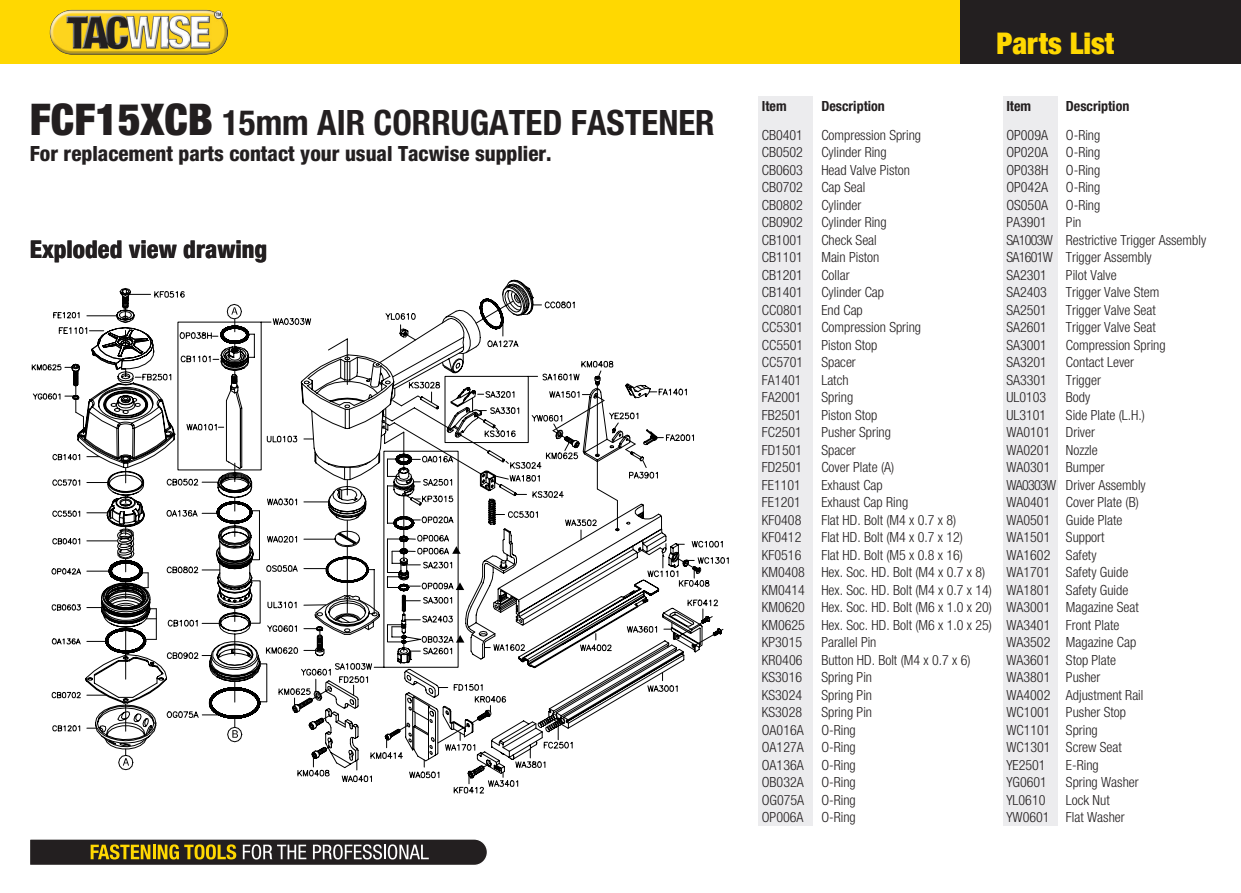
<style>
.page{position:relative;width:1241px;height:893px;background:#fff}
.page>*{position:absolute;margin:0;border:0;box-sizing:border-box;transform-origin:0 0}
.t1{font:700 condensed 35px "Helvetica Neue";color:#231f20}
.t2{font:900 condensed 29.75px "Helvetica Neue";color:#ffd801}
.t3{font:800 condensed 24.5px "Helvetica Neue";color:#231f20}
.t4{font:800 condensed 21px "Helvetica Neue";color:#231f20}
.t5{font:300 condensed 14px "Helvetica Neue";color:#231f20}
.t6{font:700 condensed 14px "Helvetica Neue";color:#231f20}
.s1{font-weight:900;font-size:43.75px}
</style>
<div class="page">
<div style="left:1002px;top:97px;width:55px;height:729px;background:#ececee"></div>
<svg style="left:32px;top:280px;width:696px;height:513px"></svg>
<div style="left:958px;top:0;width:282px;height:64px;background:#231f20"></div>
<div style="left:758px;top:97px;width:55px;height:729px;background:#ececee"></div>
<div style="left:0;top:0;width:958px;height:64px;background:#ffd801"></div>
<svg style="left:30px;top:839px;width:457px;height:26px;background:#524b38"></svg>
<p class="t1" style="left:30px;top:101px;width:686px"><span class="s1">FCF15XCB</span> 15mm AIR CORRUGATED FASTENER</p>
<p class="t4" style="left:30px;top:140px;width:523px">For replacement parts contact your usual Tacwise supplier.</p>
<p class="t3" style="left:30px;top:234px;width:239px">Exploded view drawing</p>
<p class="t2" style="left:996px;top:19px;width:119px">Parts List</p>
<p class="t6" style="left:761px;top:98px;width:26px">Item</p>
<p class="t6" style="left:821px;top:98px;width:65px">Description</p>
<p class="t5" style="left:761px;top:127px;width:43px">CB0401</p>
<p class="t5" style="left:821px;top:127px;width:101px">Compression Spring</p>
<p class="t5" style="left:761px;top:144px;width:43px">CB0502</p>
<p class="t5" style="left:821px;top:144px;width:67px">Cylinder Ring</p>
<p class="t5" style="left:761px;top:162px;width:43px">CB0603</p>
<p class="t5" style="left:821px;top:162px;width:90px">Head Valve Piston</p>
<p class="t5" style="left:761px;top:179px;width:43px">CB0702</p>
<p class="t5" style="left:821px;top:179px;width:46px">Cap Seal</p>
<p class="t5" style="left:761px;top:197px;width:43px">CB0802</p>
<p class="t5" style="left:821px;top:197px;width:41px">Cylinder</p>
<p class="t5" style="left:761px;top:214px;width:43px">CB0902</p>
<p class="t5" style="left:821px;top:214px;width:67px">Cylinder Ring</p>
<p class="t5" style="left:761px;top:232px;width:43px">CB1001</p>
<p class="t5" style="left:821px;top:232px;width:57px">Check Seal</p>
<p class="t5" style="left:761px;top:249px;width:43px">CB1101</p>
<p class="t5" style="left:821px;top:249px;width:60px">Main Piston</p>
<p class="t5" style="left:761px;top:267px;width:43px">CB1201</p>
<p class="t5" style="left:821px;top:267px;width:30px">Collar</p>
<p class="t5" style="left:761px;top:284px;width:43px">CB1401</p>
<p class="t5" style="left:821px;top:284px;width:64px">Cylinder Cap</p>
<p class="t5" style="left:761px;top:302px;width:43px">CC0801</p>
<p class="t5" style="left:821px;top:302px;width:43px">End Cap</p>
<p class="t5" style="left:761px;top:319px;width:43px">CC5301</p>
<p class="t5" style="left:821px;top:319px;width:101px">Compression Spring</p>
<p class="t5" style="left:761px;top:337px;width:43px">CC5501</p>
<p class="t5" style="left:821px;top:337px;width:57px">Piston Stop</p>
<p class="t5" style="left:761px;top:354px;width:43px">CC5701</p>
<p class="t5" style="left:821px;top:354px;width:36px">Spacer</p>
<p class="t5" style="left:761px;top:372px;width:41px">FA1401</p>
<p class="t5" style="left:821px;top:372px;width:29px">Latch</p>
<p class="t5" style="left:761px;top:389px;width:41px">FA2001</p>
<p class="t5" style="left:821px;top:389px;width:33px">Spring</p>
<p class="t5" style="left:761px;top:407px;width:41px">FB2501</p>
<p class="t5" style="left:821px;top:407px;width:57px">Piston Stop</p>
<p class="t5" style="left:761px;top:424px;width:42px">FC2501</p>
<p class="t5" style="left:821px;top:424px;width:71px">Pusher Spring</p>
<p class="t5" style="left:761px;top:442px;width:42px">FD1501</p>
<p class="t5" style="left:821px;top:442px;width:36px">Spacer</p>
<p class="t5" style="left:761px;top:459px;width:42px">FD2501</p>
<p class="t5" style="left:821px;top:459px;width:74px">Cover Plate (A)</p>
<p class="t5" style="left:761px;top:477px;width:41px">FE1101</p>
<p class="t5" style="left:821px;top:477px;width:63px">Exhaust Cap</p>
<p class="t5" style="left:761px;top:494px;width:41px">FE1201</p>
<p class="t5" style="left:821px;top:494px;width:88px">Exhaust Cap Ring</p>
<p class="t5" style="left:761px;top:512px;width:41px">KF0408</p>
<p class="t5" style="left:821px;top:512px;width:136px">Flat HD. Bolt (M4 x 0.7 x 8)</p>
<p class="t5" style="left:761px;top:529px;width:41px">KF0412</p>
<p class="t5" style="left:821px;top:529px;width:143px">Flat HD. Bolt (M4 x 0.7 x 12)</p>
<p class="t5" style="left:761px;top:547px;width:41px">KF0516</p>
<p class="t5" style="left:821px;top:547px;width:143px">Flat HD. Bolt (M5 x 0.8 x 16)</p>
<p class="t5" style="left:761px;top:564px;width:225px">KM0408 Hex. Soc. HD. Bolt (M4 x 0.7 x 8)</p>
<p class="t5" style="left:761px;top:582px;width:232px">KM0414 Hex. Soc. HD. Bolt (M4 x 0.7 x 14)</p>
<p class="t5" style="left:761px;top:599px;width:232px">KM0620 Hex. Soc. HD. Bolt (M6 x 1.0 x 20)</p>
<p class="t5" style="left:761px;top:617px;width:232px">KM0625 Hex. Soc. HD. Bolt (M6 x 1.0 x 25)</p>
<p class="t5" style="left:761px;top:634px;width:42px">KP3015</p>
<p class="t5" style="left:821px;top:634px;width:57px">Parallel Pin</p>
<p class="t5" style="left:761px;top:652px;width:42px">KR0406</p>
<p class="t5" style="left:821px;top:652px;width:151px">Button HD. Bolt (M4 x 0.7 x 6)</p>
<p class="t5" style="left:761px;top:669px;width:42px">KS3016</p>
<p class="t5" style="left:821px;top:669px;width:52px">Spring Pin</p>
<p class="t5" style="left:761px;top:687px;width:42px">KS3024</p>
<p class="t5" style="left:821px;top:687px;width:52px">Spring Pin</p>
<p class="t5" style="left:761px;top:704px;width:42px">KS3028</p>
<p class="t5" style="left:821px;top:704px;width:52px">Spring Pin</p>
<p class="t5" style="left:761px;top:722px;width:43px">OA016A</p>
<p class="t5" style="left:821px;top:722px;width:36px">O-Ring</p>
<p class="t5" style="left:761px;top:739px;width:43px">OA127A</p>
<p class="t5" style="left:821px;top:739px;width:36px">O-Ring</p>
<p class="t5" style="left:761px;top:757px;width:43px">OA136A</p>
<p class="t5" style="left:821px;top:757px;width:36px">O-Ring</p>
<p class="t5" style="left:761px;top:774px;width:43px">OB032A</p>
<p class="t5" style="left:821px;top:774px;width:36px">O-Ring</p>
<p class="t5" style="left:761px;top:792px;width:95px">OG075A O-Ring</p>
<p class="t5" style="left:761px;top:809px;width:43px">OP006A</p>
<p class="t5" style="left:821px;top:809px;width:36px">O-Ring</p>
<p class="t6" style="left:1006px;top:98px;width:26px">Item</p>
<p class="t6" style="left:1065px;top:98px;width:65px">Description</p>
<p class="t5" style="left:1006px;top:127px;width:43px">OP009A</p>
<p class="t5" style="left:1065px;top:127px;width:36px">O-Ring</p>
<p class="t5" style="left:1006px;top:144px;width:43px">OP020A</p>
<p class="t5" style="left:1065px;top:144px;width:36px">O-Ring</p>
<p class="t5" style="left:1006px;top:162px;width:43px">OP038H</p>
<p class="t5" style="left:1065px;top:162px;width:36px">O-Ring</p>
<p class="t5" style="left:1006px;top:179px;width:43px">OP042A</p>
<p class="t5" style="left:1065px;top:179px;width:36px">O-Ring</p>
<p class="t5" style="left:1006px;top:197px;width:43px">OS050A</p>
<p class="t5" style="left:1065px;top:197px;width:36px">O-Ring</p>
<p class="t5" style="left:1006px;top:214px;width:42px">PA3901</p>
<p class="t5" style="left:1065px;top:214px;width:17px">Pin</p>
<p class="t5" style="left:1006px;top:232px;width:201px">SA1003W Restrictive Trigger Assembly</p>
<p class="t5" style="left:1006px;top:249px;width:147px">SA1601W Trigger Assembly</p>
<p class="t5" style="left:1006px;top:267px;width:42px">SA2301</p>
<p class="t5" style="left:1065px;top:267px;width:52px">Pilot Valve</p>
<p class="t5" style="left:1006px;top:284px;width:42px">SA2403</p>
<p class="t5" style="left:1065px;top:284px;width:95px">Trigger Valve Stem</p>
<p class="t5" style="left:1006px;top:302px;width:42px">SA2501</p>
<p class="t5" style="left:1065px;top:302px;width:91px">Trigger Valve Seat</p>
<p class="t5" style="left:1006px;top:319px;width:42px">SA2601</p>
<p class="t5" style="left:1065px;top:319px;width:91px">Trigger Valve Seat</p>
<p class="t5" style="left:1006px;top:337px;width:42px">SA3001</p>
<p class="t5" style="left:1065px;top:337px;width:101px">Compression Spring</p>
<p class="t5" style="left:1006px;top:354px;width:42px">SA3201</p>
<p class="t5" style="left:1065px;top:354px;width:70px">Contact Lever</p>
<p class="t5" style="left:1006px;top:372px;width:42px">SA3301</p>
<p class="t5" style="left:1065px;top:372px;width:36px">Trigger</p>
<p class="t5" style="left:1006px;top:389px;width:41px">UL0103</p>
<p class="t5" style="left:1065px;top:389px;width:26px">Body</p>
<p class="t5" style="left:1006px;top:407px;width:41px">UL3101</p>
<p class="t5" style="left:1065px;top:407px;width:80px">Side Plate (L.H.)</p>
<p class="t5" style="left:1006px;top:424px;width:90px">WA0101 Driver</p>
<p class="t5" style="left:1006px;top:442px;width:93px">WA0201 Nozzle</p>
<p class="t5" style="left:1006px;top:459px;width:100px">WA0301 Bumper</p>
<p class="t5" style="left:1006px;top:477px;width:141px">WA0303W Driver Assembly</p>
<p class="t5" style="left:1006px;top:494px;width:134px">WA0401 Cover Plate (B)</p>
<p class="t5" style="left:1006px;top:512px;width:117px">WA0501 Guide Plate</p>
<p class="t5" style="left:1006px;top:529px;width:100px">WA1501 Support</p>
<p class="t5" style="left:1006px;top:547px;width:92px">WA1602 Safety</p>
<p class="t5" style="left:1006px;top:564px;width:123px">WA1701 Safety Guide</p>
<p class="t5" style="left:1006px;top:582px;width:123px">WA1801 Safety Guide</p>
<p class="t5" style="left:1006px;top:599px;width:134px">WA3001 Magazine Seat</p>
<p class="t5" style="left:1006px;top:617px;width:114px">WA3401 Front Plate</p>
<p class="t5" style="left:1006px;top:634px;width:131px">WA3502 Magazine Cap</p>
<p class="t5" style="left:1006px;top:652px;width:111px">WA3601 Stop Plate</p>
<p class="t5" style="left:1006px;top:669px;width:95px">WA3801 Pusher</p>
<p class="t5" style="left:1006px;top:687px;width:138px">WA4002 Adjustment Rail</p>
<p class="t5" style="left:1006px;top:704px;width:121px">WC1001 Pusher Stop</p>
<p class="t5" style="left:1006px;top:722px;width:93px">WC1101 Spring</p>
<p class="t5" style="left:1006px;top:739px;width:117px">WC1301 Screw Seat</p>
<p class="t5" style="left:1006px;top:757px;width:41px">YE2501</p>
<p class="t5" style="left:1065px;top:757px;width:34px">E-Ring</p>
<p class="t5" style="left:1006px;top:774px;width:42px">YG0601</p>
<p class="t5" style="left:1065px;top:774px;width:74px">Spring Washer</p>
<p class="t5" style="left:1006px;top:792px;width:41px">YL0610</p>
<p class="t5" style="left:1065px;top:792px;width:45px">Lock Nut</p>
<p class="t5" style="left:1006px;top:809px;width:120px">YW0601 Flat Washer</p>
</div>
